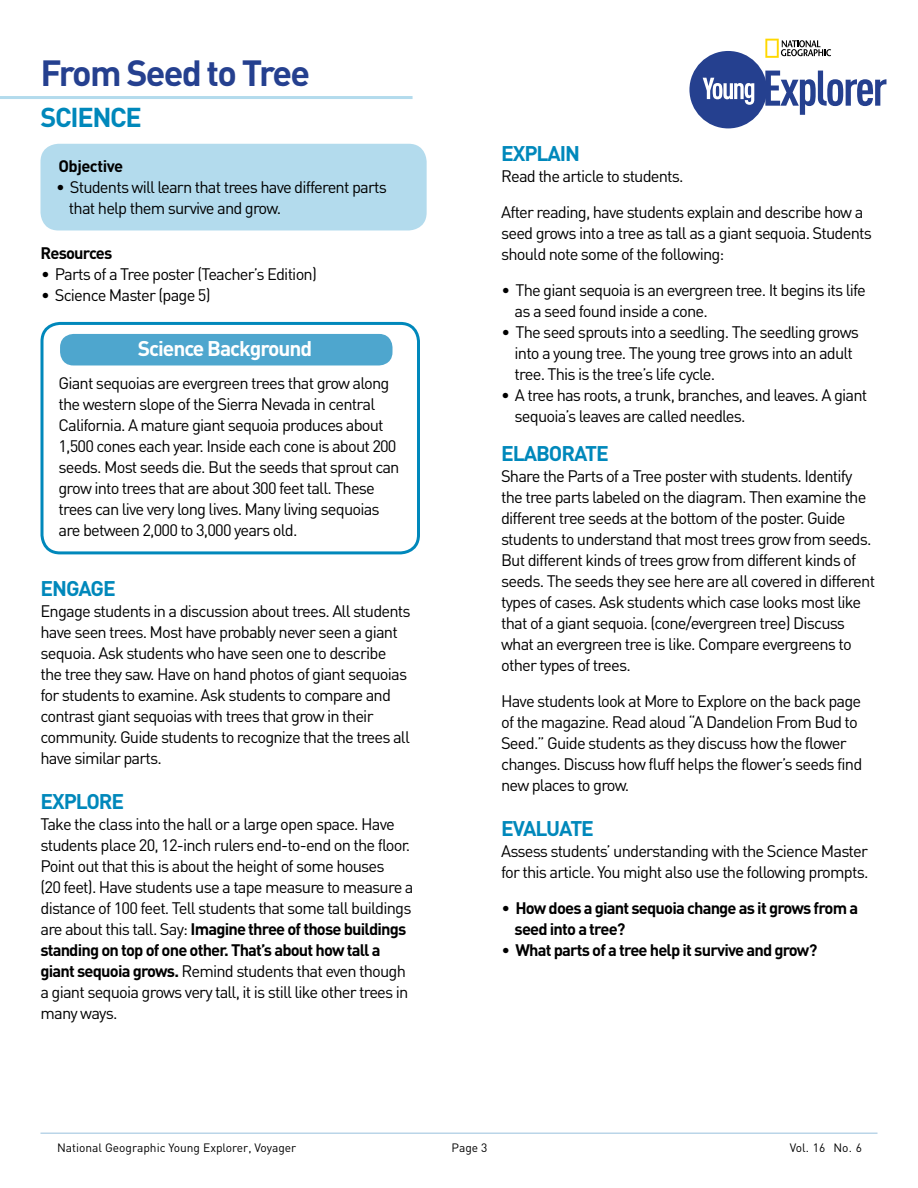
<style>
.page{position:relative;width:918px;height:1188px;background:#fff}
.page>*{position:absolute;margin:0;border:0;box-sizing:border-box;transform-origin:0 0}
.t1{font:700 36px "DIN";letter-spacing:-.05em;color:#25408f}
.t2{font:700 27px "DIN";letter-spacing:-.05em;color:#08b}
.t3{font:700 21px "DIN";letter-spacing:-.05em;color:#08b}
.t4{font:700 21px "DIN";letter-spacing:-.05em;color:#fff}
.t5{font:16.5px/21px "DIN";letter-spacing:-.05em;color:#000}
.t6{font:700 16.5px/21px "DIN";letter-spacing:-.05em;color:#000}
.t7{font:700 16.5px "DIN";letter-spacing:-.03em;color:#000}
.t8{font:12px "DIN";color:#000}
.s1{font-weight:700}
.s2{font-weight:400}
</style>
<div class="page">
<hr style="left:40px;top:1132px;width:838px;height:2px;background:#bad5e8">
<svg style="left:689px;top:39px;width:197px;height:89px"></svg>
<div style="left:60px;top:334px;width:333px;height:31px;background:#4ea6ce;border-radius:14px"></div>
<div style="left:40px;top:322px;width:380px;height:232px;border:3px solid #08b;border-radius:18px"></div>
<div style="left:40px;top:144px;width:387px;height:86px;background:#b3dbed;border-radius:18px"></div>
<hr style="left:0;top:96px;width:413px;height:3px;background:#b3dbed">
<h1 class="t1" style="left:40px;top:50px;width:271px">From Seed to Tree</h1>
<h2 class="t2" style="left:40px;top:99px;width:103px">SCIENCE</h2>
<p class="t7" style="left:58px;top:156px;width:66px">Objective</p>
<p class="t5" style="left:69px;top:177px;width:319px;text-indent:-13px">• Students will learn that trees have different parts that help them survive and grow.</p>
<p class="t6" style="left:40px;top:242px;width:73px">Resources</p>
<p class="t5" style="left:41px;top:263px;width:277px">• Parts of a Tree poster (Teacher’s Edition)</p>
<p class="t5" style="left:41px;top:284px;width:171px">• Science Master (page 5)</p>
<p class="t4" style="left:138px;top:335px;width:176px">Science Background</p>
<p class="t5" style="left:58px;top:373px;width:343px">Giant sequoias are evergreen trees that grow along the western slope of the Sierra Nevada in central California. A mature giant sequoia produces about 1,500 cones each year. Inside each cone is about 200 seeds. Most seeds die. But the seeds that sprout can grow into trees that are about 300 feet tall. These trees can live very long lives. Many living sequoias are between 2,000 to 3,000 years old.</p>
<p class="t3" style="left:40px;top:575px;width:77px">ENGAGE</p>
<p class="t5" style="left:40px;top:600px;width:372px">Engage students in a discussion about trees. All students have seen trees. Most have probably never seen a giant sequoia. Ask students who have seen one to describe the tree they saw. Have on hand photos of giant sequoias for students to examine. Ask students to compare and contrast giant sequoias with trees that grow in their community. Guide students to recognize that the trees all have similar parts.</p>
<p class="t3" style="left:40px;top:787px;width:85px">EXPLORE</p>
<p class="t5" style="left:40px;top:813px;width:375px">Take the class into the hall or a large open space. Have students place 20, 12-inch rulers end-to-end on the floor.<br>Point out that this is about the height of some houses<br>(20 feet). Have students use a tape measure to measure a distance of 100 feet. Tell students that some tall buildings are about this tall. Say: <span class="s1">Imagine three of those buildings standing on top of one other. That’s about how tall a giant sequoia grows.</span> Remind students that even though a giant sequoia grows very tall, it is still like other trees in many ways.</p>
<p class="t3" style="left:501px;top:140px;width:81px">EXPLAIN</p>
<p class="t5" style="left:501px;top:158px;width:364px;line-height:36px">Read the article to students.<br>After reading, have students explain and describe how a</p>
<p class="t5" style="left:501px;top:222px;width:372px">seed grows into a tree as tall as a giant sequoia. Students should note some of the following:</p>
<p class="t5" style="left:515px;top:279px;width:353px;text-indent:-13px">• The giant sequoia is an evergreen tree. It begins its life as a seed found inside a cone.</p>
<p class="t5" style="left:515px;top:321px;width:346px;text-indent:-13px">• The seed sprouts into a seedling. The seedling grows into a young tree. The young tree grows into an adult tree. This is the tree’s life cycle.</p>
<p class="t5" style="left:515px;top:384px;width:354px;text-indent:-13px"><span class="s1">•</span> A tree has roots, a trunk, branches, and leaves. A giant sequoia’s leaves are called needles.</p>
<p class="t3" style="left:501px;top:440px;width:109px">ELABORATE</p>
<p class="t5" style="left:501px;top:465px;width:376px">Share the Parts of a Tree poster with students. Identify the tree parts labeled on the diagram. Then examine the different tree seeds at the bottom of the poster. Guide students to understand that most trees grow from seeds.<br>But different kinds of trees grow from different kinds of seeds. The seeds they see here are all covered in different types of cases. Ask students which case looks most like that of a giant sequoia. (cone/evergreen tree) Discuss what an evergreen tree is like. Compare evergreens to other types of trees.</p>
<p class="t5" style="left:501px;top:690px;width:363px">Have students look at More to Explore on the back page of the magazine. Read aloud “A Dandelion From Bud to Seed.” Guide students as they discuss how the flower changes. Discuss how fluff helps the flower’s seeds find new places to grow.</p>
<p class="t3" style="left:501px;top:814px;width:94px">EVALUATE</p>
<p class="t5" style="left:501px;top:840px;width:369px">Assess students’ understanding with the Science Master for this article. You might also use the following prompts.</p>
<p class="t6" style="left:515px;top:896px;width:345px;text-indent:-13px"><span class="s2">•</span> How does a giant sequoia change as it grows from a seed into a tree?</p>
<p class="t6" style="left:502px;top:938px;width:317px"><span class="s2">•</span> What parts of a tree help it survive and grow?</p>
<p class="t8" style="left:57px;top:1140px;width:241px">National Geographic Young Explorer, Voyager</p>
<p class="t8" style="left:452px;top:1140px;width:37px">Page 3</p>
<p class="t8" style="left:790px;top:1140px;width:74px">Vol. 16 No. 6</p>
</div>
